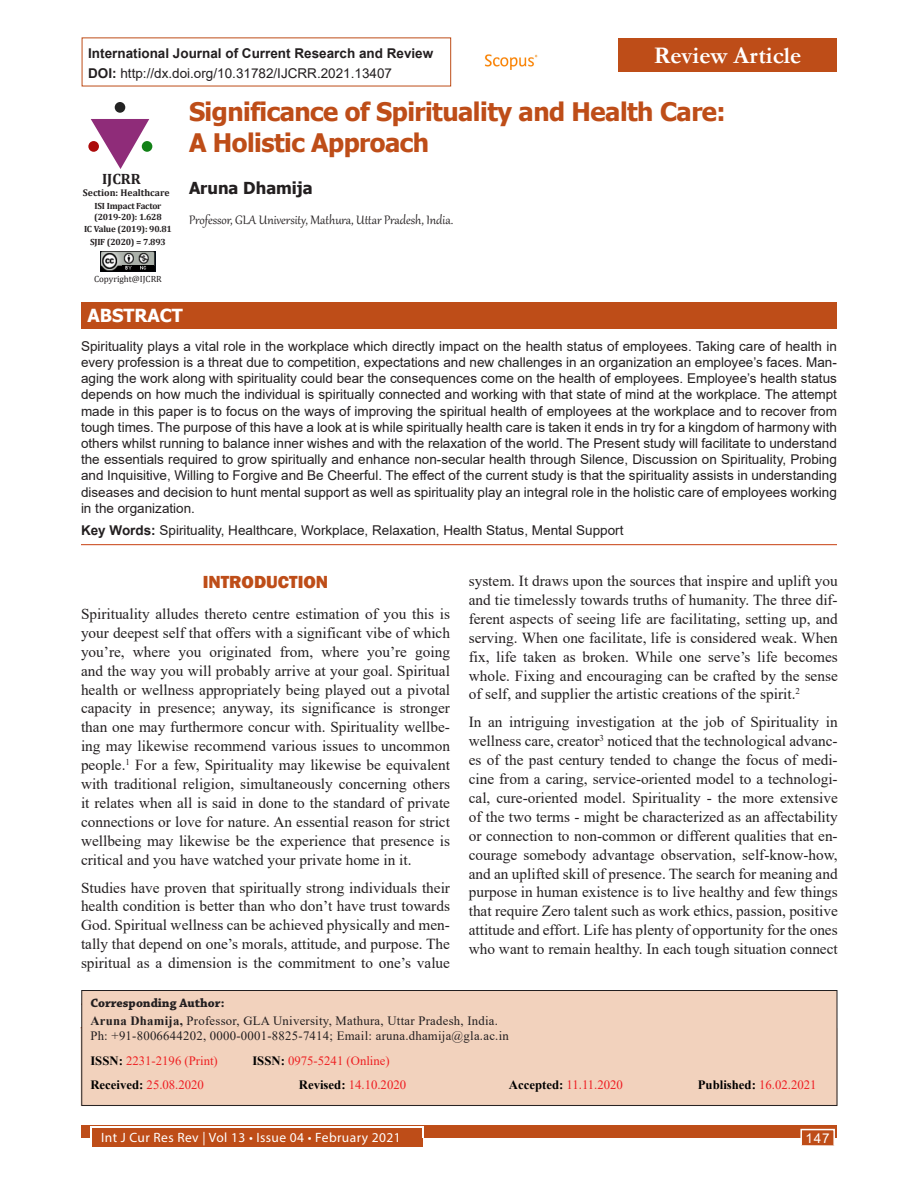
<style>
.page{position:relative;width:918px;height:1188px;background:#fff}
.page>*{position:absolute;margin:0;border:0;box-sizing:border-box;transform-origin:0 0}
.Article_title{font:700 25.5px/30.6px "Tahoma";letter-spacing:-.02em;color:#be4d18}
.Articles{font:700 24px "Garamond";color:#fff}
.Head_1{font:800 18px "Franklin Gothic";color:#be4d18}
.t1{font:700 18px "Tahoma";color:#fff}
.Author_name{font:700 16.5px "Tahoma";color:#231f20}
.Text_copy{font:15.3px/18.9px "Times New Roman";color:#231f20;text-align:justify}
.Author_affiliation{font:15px "Gabriola";color:#231f20}
.t2{font:700 15px "Cambria";color:#231f20}
.Abstract_text{font:13.5px/16.2px "Arial";color:#231f20;text-align:justify}
.Keywords{font:13.5px "Arial";color:#231f20}
.t3{font:700 13.5px "Arial";color:#231f20}
.t4{font:13.5px "Myriad Pro";letter-spacing:.03em;color:#fff}
.t5{font:13.5px "Arial";color:#fff}
.Corresponding_text{font:12.75px/15.3px "Times New Roman";letter-spacing:.02em;color:#231f20}
.Corresponding_text-2{font:12.75px "Times New Roman";color:#ee1d23}
.Corresponding_text-3{font:12.75px "Times New Roman";color:#ee2123}
.Corresponding_head{font:700 12.75px "Chaparral Pro";color:#231f20}
.Corresponding_text-4{font:700 12.75px "Times New Roman";color:#000}
.t6{font:700 9.75px "Cambria";color:#231f20}
.t7{font:700 9px/10.8px "Cambria";letter-spacing:-.02em;color:#231f20}
.Text{font:9px "Cambria";color:#231f20}
.s1{font-weight:700}
.s2{font-weight:700;color:#000}
.s3{font-weight:400;color:#ee1d23}
</style>
<div class="page">
<div style="left:81px;top:1125px;width:756px;height:13px;background:#be4d18"></div>
<div style="left:92px;top:1128px;width:330px;height:19px;background:#be4d18"></div>
<hr style="left:90px;top:1127px;width:333px;height:1px;background:#fff">
<svg style="left:90px;top:1128px;width:2px;height:10px"></svg>
<svg style="left:422px;top:1127px;width:2px;height:11px"></svg>
<div style="left:800px;top:1129px;width:35px;height:17px;background:#be4d18;border:2px solid #fff"></div>
<div style="left:81px;top:990px;width:756px;height:116px;background:#f2d2bd;border:1px solid #231f20"></div>
<div style="left:618px;top:38px;width:219px;height:34px;background:#be4d18"></div>
<img style="left:485px;top:54px;width:53px;height:16px">
<svg style="left:91px;top:119px;width:58px;height:50px"></svg>
<div style="left:142px;top:141px;width:10px;height:11px;background:#128117;border-radius:50%"></div>
<div style="left:115px;top:102px;width:10px;height:11px;background:#232323;border-radius:50%"></div>
<div style="left:88px;top:141px;width:11px;height:11px;background:#ac0b0b;border-radius:50%"></div>
<img style="left:101px;top:252px;width:54px;height:19px">
<img style="left:123px;top:265px;width:31px;height:5px">
<hr style="left:81px;top:544px;width:756px;height:1px;background:#cd542a">
<div style="left:81px;top:302px;width:756px;height:27px;background:#be4d18"></div>
<p class="t3" style="left:88px;top:43px;width:347px">International Journal of Current Research and Review</p>
<p class="Articles" style="left:654px;top:39px;width:149px">Review Article</p>
<p class="Abstract_text" style="left:88px;top:65px;width:305px"><span class="s1">DOI:</span> http://dx.doi.org/10.31782/IJCRR.2021.13407</p>
<p class="Article_title" style="left:189px;top:98px;width:538px">Significance of Spirituality and Health Care:<br>A Holistic Approach</p>
<p class="Author_name" style="left:189px;top:177px;width:125px">Aruna Dhamija</p>
<p class="Author_affiliation" style="left:189px;top:210px;width:266px">Professor, GLA University, Mathura, Uttar Pradesh, India.</p>
<p class="t2" style="left:102px;top:168px;width:40px">IJCRR</p>
<p class="t6" style="left:83px;top:186px;width:88px">Section: Healthcare</p>
<p class="t7" style="left:94px;top:200px;width:69px">ISI Impact Factor (2019-20): 1.628</p>
<p class="t7" style="left:84px;top:224px;width:89px">IC Value (2019): 90.81</p>
<p class="t7" style="left:90px;top:236px;width:77px">SJIF (2020) = 7.893</p>
<p class="Text" style="left:94px;top:273px;width:69px">Copyright@IJCRR</p>
<p class="t1" style="left:87px;top:303px;width:97px">ABSTRACT</p>
<p class="Abstract_text" style="left:81px;top:338px;width:758px">Spirituality plays a vital role in the workplace which directly impact on the health status of employees. Taking care of health in every profession is a threat due to competition, expectations and new challenges in an organization an employee’s faces. Man&shy;aging the work along with spirituality could bear the consequences come on the health of employees. Employee’s health status depends on how much the individual is spiritually connected and working with that state of mind at the workplace. The attempt made in this paper is to focus on the ways of improving the spiritual health of employees at the workplace and to recover from tough times. The purpose of this have a look at is while spiritually health care is taken it ends in try for a kingdom of harmony with others whilst running to balance inner wishes and with the relaxation of the world. The Present study will facilitate to understand the essentials required to grow spiritually and enhance non-secular health through Silence, Discussion on Spirituality, Probing and Inquisitive, Willing to Forgive and Be Cheerful. The effect of the current study is that the spirituality assists in understanding diseases and decision to hunt mental support as well as spirituality play an integral role in the holistic care of employees working in the organization.</p>
<p class="Keywords" style="left:81px;top:521px;width:544px"><span class="s1">Key Words:</span> Spirituality, Healthcare, Workplace, Relaxation, Health Status, Mental Support</p>
<p class="Head_1" style="left:203px;top:570px;width:127px">INTRODUCTION</p>
<p class="Text_copy" style="left:81px;top:604px;width:371px">Spirituality alludes thereto centre estimation of you this is your deepest self that offers with a significant vibe of which you’re, where you originated from, where you’re going and the way you will probably arrive at your goal. Spiritual health or wellness appropriately being played out a pivotal capacity in presence; anyway, its significance is stronger than one may furthermore concur with. Spirituality wellbe&shy;ing may likewise recommend various issues to uncommon people.<sup>1</sup> For a few, Spirituality may likewise be equivalent with traditional religion, simultaneously concerning others it relates when all is said in done to the standard of private connections or love for nature. An essential reason for strict wellbeing may likewise be the experience that presence is critical and you have watched your private home in it.</p>
<p class="Text_copy" style="left:81px;top:878px;width:371px">Studies have proven that spiritually strong individuals their health condition is better than who don’t have trust towards God. Spiritual wellness can be achieved physically and men&shy;tally that depend on one’s morals, attitude, and purpose. The spiritual as a dimension is the commitment to one’s value</p>
<p class="Text_copy" style="left:469px;top:571px;width:371px">system. It draws upon the sources that inspire and uplift you and tie timelessly towards truths of humanity. The three dif&shy;ferent aspects of seeing life are facilitating, setting up, and serving. When one facilitate, life is considered weak. When fix, life taken as broken. While one serve’s life becomes whole. Fixing and encouraging can be crafted by the sense of self, and supplier the artistic creations of the spirit.<sup>2</sup></p>
<p class="Text_copy" style="left:469px;top:712px;width:371px">In an intriguing investigation at the job of Spirituality in wellness care, creator<sup>3</sup> noticed that the technological advanc&shy;es of the past century tended to change the focus of medi&shy;cine from a caring, service-oriented model to a technologi&shy;cal, cure-oriented model. Spirituality - the more extensive of the two terms - might be characterized as an affectability or connection to non-common or different qualities that en&shy;courage somebody advantage observation, self-know-how, and an uplifted skill of presence. The search for meaning and purpose in human existence is to live healthy and few things that require Zero talent such as work ethics, passion, positive attitude and effort. Life has plenty of opportunity for the ones who want to remain healthy. In each tough situation connect</p>
<p class="Corresponding_head" style="left:90px;top:995px;width:136px">Corresponding Author:</p>
<p class="Corresponding_text" style="left:90px;top:1013px;width:420px"><span class="s1">Aruna Dhamija,</span> Professor, GLA University, Mathura, Uttar Pradesh, India.<br>Ph: +91-8006644202, 0000-0001-8825-7414; Email: aruna.dhamija@gla.ac.in</p>
<p class="Corresponding_text-3" style="left:90px;top:1051px;width:129px"><span class="s2">ISSN:</span> 2231-2196 (Print)</p>
<p class="Corresponding_text-3" style="left:252px;top:1051px;width:139px"><span class="s2">ISSN:</span> 0975-5241 (Online)</p>
<p class="Corresponding_text-2" style="left:90px;top:1076px;width:115px"><span class="s2">Received:</span> 25.08.2020</p>
<p class="Corresponding_text-2" style="left:299px;top:1076px;width:109px"><span class="s2">Revised:</span> 14.10.2020</p>
<p class="Corresponding_text-2" style="left:509px;top:1076px;width:116px"><span class="s2">Accepted:</span> 11.11.2020</p>
<p class="Corresponding_text-4" style="left:698px;top:1076px;width:120px">Published: <span class="s3">16.02.2021</span></p>
<p class="t4" style="left:101px;top:1129px;width:301px">Int J Cur Res Rev | Vol 13 • Issue 04 • February 2021</p>
<p class="t5" style="left:806px;top:1129px;width:26px">147</p>
</div>
